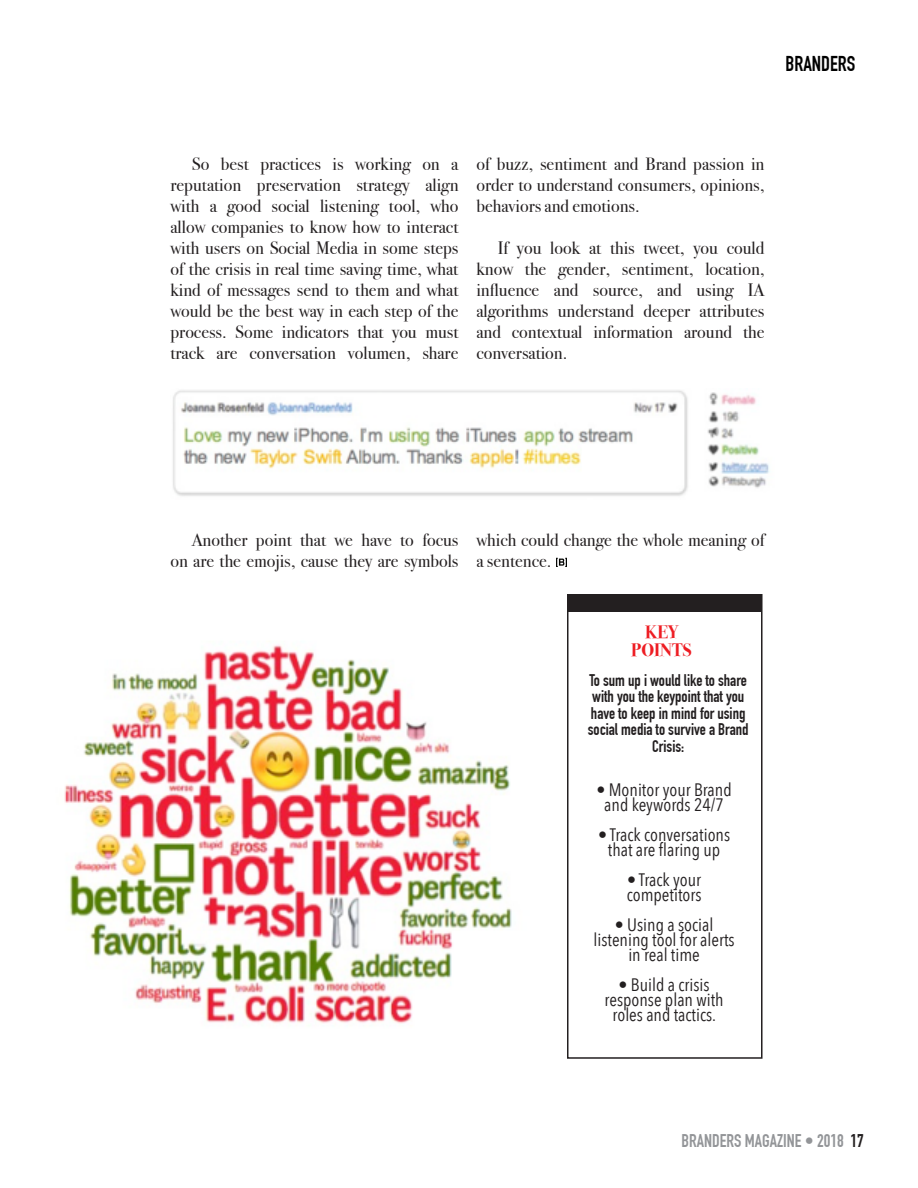
<style>
.page{position:relative;width:918px;height:1188px;background:#fff}
.page>*{position:absolute;margin:0;border:0;box-sizing:border-box;transform-origin:0 0}
.t1{font:700 21px "DIN Condensed";color:#000}
.t2{font:18px/21px "Bodoni Svty Two OSITCTT";color:#231f20;text-align:justify}
.t3{font:18px/15px "Avenir Next Condensed";color:#231f20;text-align:center}
.t4{font:700 18px "DIN Condensed";color:#939598}
.t5{font:700 18px/18px "Bodoni Svty Two OSITCTT";color:#ee1d23;text-align:center}
.t6{font:700 16.5px/16.5px "DIN Condensed";color:#231f20;text-align:center}
.s1{color:#231f20}
</style>
<div class="page">
<img style="left:173px;top:390px;width:597px;height:106px">
<img style="left:64px;top:644px;width:448px;height:380px">
<div style="left:567px;top:594px;width:196px;height:465px;border:2px solid #231f20"></div>
<div style="left:568px;top:595px;width:194px;height:16px;background:#231f20"></div>
<svg style="left:556px;top:558px;width:11px;height:9px"></svg>
<p class="t1" style="left:786px;top:56px;width:71px">BRANDERS</p>
<p class="t2" style="left:170px;top:153px;width:290px;text-indent:21px">So best practices is working on a reputation preservation strategy align with a good social listening tool, who allow companies to know how to interact with users on Social Media in some steps of the crisis in real time saving time, what kind of messages send to them and what would be the best way in each step of the process. Some indicators that you must track are conversation volumen, share</p>
<p class="t2" style="left:476px;top:153px;width:290px">of buzz, sentiment and Brand passion in order to understand consumers, opinions, behaviors and emotions.</p>
<p class="t2" style="left:476px;top:237px;width:290px;text-indent:21px">If you look at this tweet, you could know the gender, sentiment, location, influence and source, and using IA algorithms understand deeper attributes and contextual information around the conversation.</p>
<p class="t2" style="left:170px;top:530px;width:290px;text-align:right">Another point that we have to focus on are the emojis, cause they are symbols</p>
<p class="t2" style="left:476px;top:530px;width:289px">which could change the whole meaning of a sentence.</p>
<p class="t5" style="left:631px;top:623px;width:62px">KEY<br>POINTS</p>
<p class="t6" style="left:588px;top:674px;width:162px">To sum up i would like to share with you the keypoint that you have to keep in mind for using social media to survive a Brand<br>Crisis:</p>
<p class="t3" style="left:596px;top:783px;width:137px">• Monitor your Brand and keywords 24/7</p>
<p class="t3" style="left:598px;top:828px;width:134px">• Track conversations that are flaring up</p>
<p class="t3" style="left:627px;top:873px;width:76px;text-align:left">• Track your competitors</p>
<p class="t3" style="left:594px;top:918px;width:143px">• Using a social listening tool for alerts in real time</p>
<p class="t3" style="left:605px;top:978px;width:121px">• Build a crisis response plan with roles and tactics.</p>
<p class="t4" style="left:681px;top:1134px;width:184px">BRANDERS MAGAZINE • 2018 <span class="s1">17</span></p>
</div>
